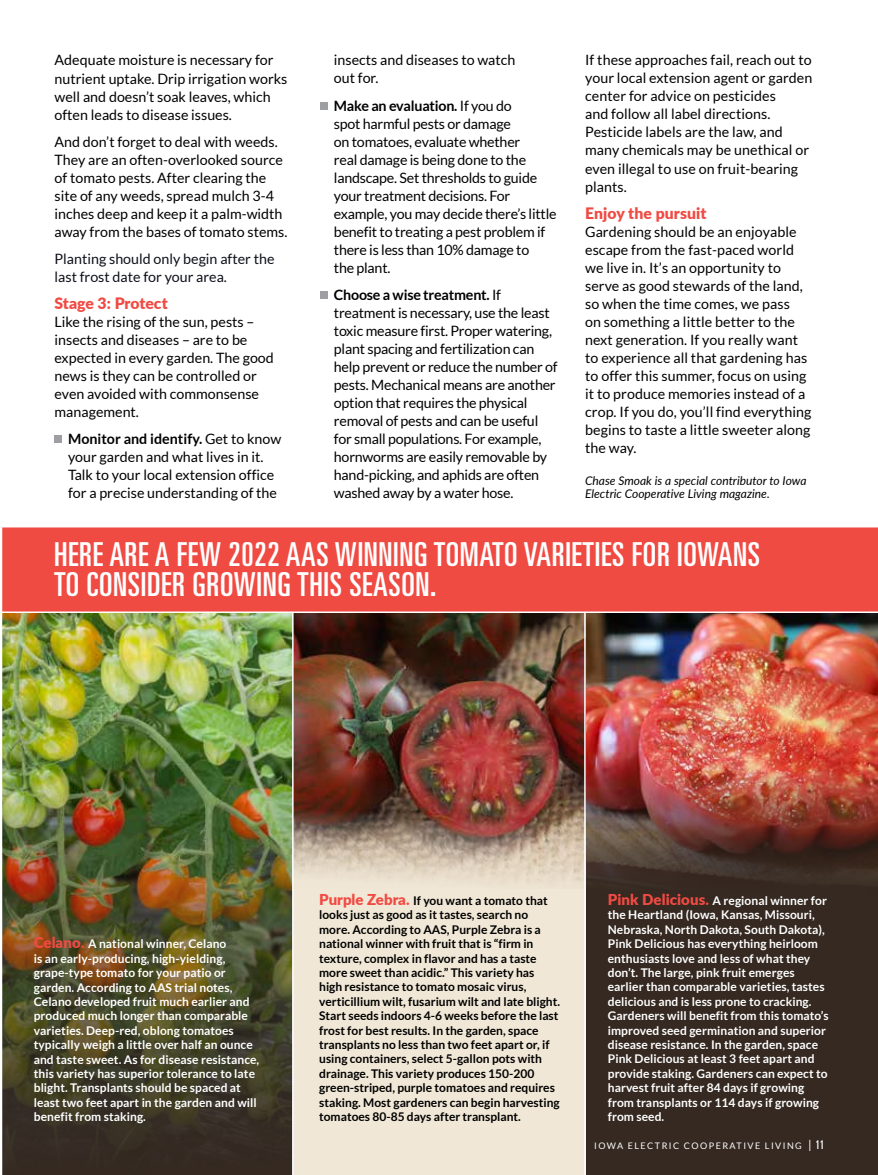
<style>
.page{position:relative;width:878px;height:1175px;background:#fff}
.page>*{position:absolute;margin:0;border:0;box-sizing:border-box;transform-origin:0 0}
.t1{font:ultra-condensed 33px/30px "Univers LT Std";letter-spacing:.02em;color:#fff}
.t2{font:900 15.75px "Lato";color:#f04b43}
.t3{font:14.25px/18px "Lato";color:#000}
.t4{font:14.25px/18px "Lato";color:#0e101a}
.t5{font:700 12px/14.4px "Lato";letter-spacing:.005em;color:#fff}
.t6{font:700 12px/14.4px "Lato";color:#000}
.t7{font:italic 12px/13.5px "Lato";color:#000}
.t8{font:9px "Lato";letter-spacing:.16em;color:#fff}
.s1{font-weight:700}
.s2{font-weight:900;font-size:15px;color:#f04b43}
.s3{font-size:12px}
.s4{font-family:"Univers LT Std";font-stretch:ultra-condensed;font-size:12px}
</style>
<div class="page">
<div style="left:293px;top:564px;width:292px;height:610px;background:#f0e7d6"></div>
<img style="left:293px;top:613px;width:291px;height:275px">
<div style="left:586px;top:564px;width:292px;height:610px;background:#352921"></div>
<img style="left:586px;top:613px;width:292px;height:268px">
<img style="left:2px;top:613px;width:290px;height:561px">
<hr style="left:584px;top:605px;width:1px;height:569px;background:#fff">
<div style="left:0;top:527px;width:878px;height:85px;background:#f04b43"></div>
<div style="left:55px;top:436px;width:7px;height:7px;background:#9d9fa2"></div>
<div style="left:320px;top:102px;width:7px;height:7px;background:#9d9fa2"></div>
<div style="left:320px;top:291px;width:7px;height:7px;background:#9d9fa2"></div>
<hr style="left:0;top:0;width:2px;height:1174px;background:#fff">
<hr style="left:0;top:611px;width:878px;height:2px;background:#fff">
<p class="t3" style="left:55px;top:51px;width:234px">Adequate moisture is necessary for nutrient uptake. Drip irrigation works well and doesn’t soak leaves, which often leads to disease issues.</p>
<p class="t3" style="left:55px;top:132px;width:234px">And don’t forget to deal with weeds.<br>They are an often-overlooked source of tomato pests. After clearing the site of any weeds, spread mulch 3-4 inches deep and keep it a palm-width away from the bases of tomato stems.</p>
<p class="t4" style="left:55px;top:250px;width:221px">Planting should only begin after the last frost date for your area.</p>
<p class="t2" style="left:55px;top:291px;width:115px">Stage 3: Protect</p>
<p class="t3" style="left:55px;top:313px;width:221px">Like the rising of the sun, pests – insects and diseases – are to be expected in every garden. The good news is they can be controlled or even avoided with commonsense management.</p>
<p class="t3" style="left:68px;top:430px;width:215px"><span class="s1">Monitor and identify.</span> Get to know your garden and what lives in it.<br>Talk to your local extension office for a precise understanding of the</p>
<p class="t3" style="left:334px;top:51px;width:183px">insects and diseases to watch out for.</p>
<p class="t3" style="left:334px;top:96px;width:224px"><span class="s1">Make an evaluation.</span> If you do<br>spot harmful pests or damage<br>on tomatoes, evaluate whether<br>real damage is being done to the landscape. Set thresholds to guide your treatment decisions. For example, you may decide there’s little benefit to treating a pest problem if there is less than 10% damage to<br>the plant.</p>
<p class="t3" style="left:334px;top:286px;width:225px"><span class="s1">Choose a wise treatment.</span> If treatment is necessary, use the least toxic measure first. Proper watering, plant spacing and fertilization can help prevent or reduce the number of pests. Mechanical means are another option that requires the physical removal of pests and can be useful for small populations. For example, hornworms are easily removable by hand-picking, and aphids are often washed away by a water hose.</p>
<p class="t3" style="left:585px;top:51px;width:229px">If these approaches fail, reach out to your local extension agent or garden center for advice on pesticides<br>and follow all label directions.<br>Pesticide labels are the law, and many chemicals may be unethical or even illegal to use on fruit-bearing plants.</p>
<p class="t2" style="left:585px;top:201px;width:123px">Enjoy the pursuit</p>
<p class="t3" style="left:585px;top:222px;width:228px">Gardening should be an enjoyable escape from the fast-paced world we live in. It’s an opportunity to serve as good stewards of the land, so when the time comes, we pass<br>on something a little better to the next generation. If you really want to experience all that gardening has to offer this summer, focus on using it to produce memories instead of a crop. If you do, you’ll find everything begins to taste a little sweeter along the way.</p>
<p class="t7" style="left:585px;top:473px;width:223px">Chase Smoak is a special contributor to Iowa<br>Electric Cooperative Living magazine.</p>
<h1 class="t1" style="left:54px;top:539px;width:707px">HERE ARE A FEW 2022 AAS WINNING TOMATO VARIETIES FOR IOWANS<br>TO CONSIDER GROWING THIS SEASON.</h1>
<p class="t5" style="left:34px;top:936px;width:227px"><span class="s2">Celano.</span> A national winner, Celano<br>is an early-producing, high-yielding, grape-type tomato for your patio or garden. According to AAS trial notes, Celano developed fruit much earlier and produced much longer than comparable varieties. Deep-red, oblong tomatoes typically weigh a little over half an ounce and taste sweet. As for disease resistance, this variety has superior tolerance to late blight. Transplants should be spaced at least two feet apart in the garden and will benefit from staking.</p>
<p class="t6" style="left:319px;top:893px;width:242px"><span class="s2">Purple Zebra.</span> If you want a tomato that looks just as good as it tastes, search no more. According to AAS, Purple Zebra is a national winner with fruit that is “firm in texture, complex in flavor and has a taste more sweet than acidic.” This variety has high resistance to tomato mosaic virus, verticillium wilt, fusarium wilt and late blight.<br>Start seeds indoors 4-6 weeks before the last frost for best results. In the garden, space transplants no less than two feet apart or, if using containers, select 5-gallon pots with drainage. This variety produces 150-200 green-striped, purple tomatoes and requires staking. Most gardeners can begin harvesting tomatoes 80-85 days after transplant.</p>
<p class="t5" style="left:608px;top:893px;width:222px"><span class="s2">Pink Delicious.</span> A regional winner for the Heartland (Iowa, Kansas, Missouri, Nebraska, North Dakota, South Dakota), Pink Delicious has everything heirloom enthusiasts love and less of what they don’t. The large, pink fruit emerges earlier than comparable varieties, tastes delicious and is less prone to cracking.<br>Gardeners will benefit from this tomato’s improved seed germination and superior disease resistance. In the garden, space Pink Delicious at least 3 feet apart and provide staking. Gardeners can expect to harvest fruit after 84 days if growing from transplants or 114 days if growing from seed.</p>
<p class="t8" style="left:594px;top:1141px;width:232px">IOWA ELECTRIC COOPERATIVE LIVING <span class="s3">|</span> <span class="s4">11</span></p>
</div>
